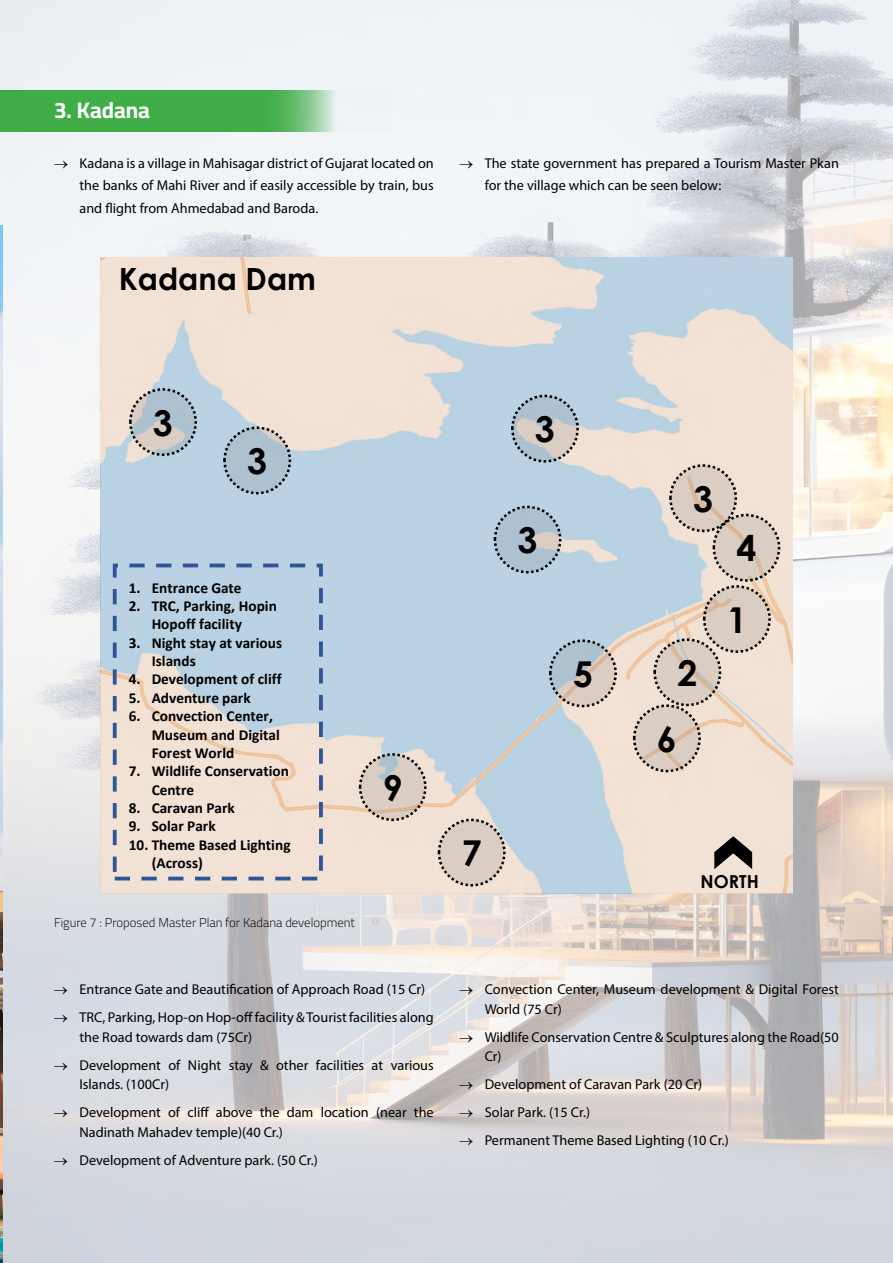
<style>
.page{position:relative;width:893px;height:1263px;background:#fff}
.page>*{position:absolute;margin:0;border:0;box-sizing:border-box;transform-origin:0 0}
.t1{font:700 35.55px "Century Gothic";color:#000}
.t2{font:700 30.6px "Century Gothic";color:#000}
.t3{font:22.5px "Cairo";color:#fff}
.t4{font:700 17.85px "Century Gothic";color:#000}
.t5{font:700 15.3px/18.3px "Calibri";color:#000}
.t6{font:14.25px/19.5px "Myriad Pro";color:#000}
.t7{font:12.75px "Cairo";color:#000}
</style>
<div class="page">
<img style="left:0;top:0;width:893px;height:1263px">
<img style="left:0;top:226px;width:3px;height:1037px">
<svg style="left:0;top:91px;width:391px;height:41px;background:#64bb6c"></svg>
<img style="left:101px;top:257px;width:691px;height:636px">
<div style="left:130px;top:389px;width:66px;height:66px;background:#7f7f7f;border-radius:50%;opacity:.2"></div>
<div style="left:129px;top:388px;width:68px;height:68px;border:3px dashed #000;border-radius:50%"></div>
<div style="left:224px;top:428px;width:66px;height:65px;background:#7f7f7f;border-radius:50%;opacity:.2"></div>
<div style="left:223px;top:426px;width:68px;height:68px;border:3px dashed #000;border-radius:50%"></div>
<div style="left:512px;top:396px;width:66px;height:65px;background:#7f7f7f;border-radius:50%;opacity:.2"></div>
<div style="left:511px;top:395px;width:68px;height:68px;border:3px dashed #000;border-radius:50%"></div>
<div style="left:495px;top:507px;width:65px;height:65px;background:#7f7f7f;border-radius:50%;opacity:.2"></div>
<div style="left:494px;top:506px;width:67px;height:67px;border:3px dashed #000;border-radius:50%"></div>
<div style="left:550px;top:641px;width:66px;height:65px;background:#7f7f7f;border-radius:50%;opacity:.2"></div>
<div style="left:549px;top:639px;width:68px;height:68px;border:3px dashed #000;border-radius:50%"></div>
<div style="left:634px;top:706px;width:66px;height:65px;background:#7f7f7f;border-radius:50%;opacity:.2"></div>
<div style="left:633px;top:704px;width:68px;height:68px;border:3px dashed #000;border-radius:50%"></div>
<div style="left:655px;top:640px;width:65px;height:65px;background:#7f7f7f;border-radius:50%;opacity:.2"></div>
<div style="left:653px;top:638px;width:68px;height:68px;border:3px dashed #000;border-radius:50%"></div>
<div style="left:704px;top:586px;width:66px;height:66px;background:#7f7f7f;border-radius:50%;opacity:.2"></div>
<div style="left:703px;top:585px;width:68px;height:68px;border:3px dashed #000;border-radius:50%"></div>
<div style="left:714px;top:515px;width:65px;height:65px;background:#7f7f7f;border-radius:50%;opacity:.2"></div>
<div style="left:712px;top:514px;width:68px;height:68px;border:3px dashed #000;border-radius:50%"></div>
<div style="left:670px;top:465px;width:66px;height:66px;background:#7f7f7f;border-radius:50%;opacity:.2"></div>
<div style="left:669px;top:464px;width:68px;height:68px;border:3px dashed #000;border-radius:50%"></div>
<div style="left:439px;top:820px;width:65px;height:65px;background:#dbcdc4;border-radius:50%"></div>
<div style="left:438px;top:818px;width:68px;height:68px;border:3px dashed #000;border-radius:50%"></div>
<div style="left:360px;top:754px;width:65px;height:66px;background:#7f7f7f;border-radius:50%;opacity:.2"></div>
<div style="left:359px;top:753px;width:68px;height:68px;border:3px dashed #000;border-radius:50%"></div>
<div style="left:113px;top:564px;width:210px;height:316px;border:4px dashed #2f5597"></div>
<svg style="left:713px;top:835px;width:40px;height:35px"></svg>
<h3 class="t3" style="left:54px;top:93px;width:98px">3. Kadana</h3>
<p class="t6" style="left:80px;top:151px;width:356px;line-height:22.5px;text-align:justify;text-indent:-26px">→ Kadana is a village in Mahisagar district of Gujarat located on the banks of Mahi River and if easily accessible by train, bus and flight from Ahmedabad and Baroda.</p>
<p class="t6" style="left:485px;top:151px;width:356px;line-height:22.5px;text-indent:-26px">→ The state government has prepared a Tourism Master Pkan for the village which can be seen below:</p>
<h2 class="t2" style="left:119px;top:256px;width:199px">Kadana Dam</h2>
<h1 class="t1" style="left:153px;top:396px;width:21px">3</h1>
<h1 class="t1" style="left:247px;top:434px;width:21px">3</h1>
<p class="t5" style="left:129px;top:578px;width:114px">1. Entrance Gate</p>
<p class="t5" style="left:152px;top:597px;width:127px;text-indent:-23px">2. TRC, Parking, Hopin<br>Hopoff facility</p>
<p class="t5" style="left:152px;top:633px;width:132px;text-indent:-23px">3. Night stay at various<br>Islands</p>
<p class="t5" style="left:129px;top:670px;width:154px">4. Development of cliff</p>
<p class="t5" style="left:129px;top:688px;width:124px">5. Adventure park</p>
<p class="t5" style="left:152px;top:707px;width:130px;text-indent:-23px">6. Convection Center,<br>Museum and Digital<br>Forest World</p>
<p class="t5" style="left:152px;top:762px;width:139px;text-indent:-23px">7. Wildlife Conservation<br>Centre</p>
<p class="t5" style="left:129px;top:798px;width:108px">8. Caravan Park</p>
<p class="t5" style="left:129px;top:817px;width:88px">9. Solar Park</p>
<p class="t5" style="left:152px;top:835px;width:140px;text-indent:-23px">10. Theme Based Lighting (Across)</p>
<p class="t7" style="left:54px;top:913px;width:302px">Figure 7 : Proposed Master Plan for Kadana development</p>
<h1 class="t1" style="left:383px;top:761px;width:21px">9</h1>
<p class="t6" style="left:54px;top:979px;width:373px">→ Entrance Gate and Beautification of Approach Road (15 Cr)</p>
<p class="t6" style="left:79px;top:1007px;width:356px;text-indent:-26px">→ TRC, Parking, Hop-on Hop-off facility &amp; Tourist facilities along the Road towards dam (75Cr)</p>
<p class="t6" style="left:79px;top:1055px;width:356px;text-indent:-26px">→ Development of Night stay &amp; other facilities at various<br>Islands. (100Cr)</p>
<p class="t6" style="left:79px;top:1102px;width:356px;text-indent:-26px">→ Development of cliff above the dam location (near the<br>Nadinath Mahadev temple)(40 Cr.)</p>
<p class="t6" style="left:54px;top:1150px;width:265px">→ Development of Adventure park. (50 Cr.)</p>
<h1 class="t1" style="left:535px;top:402px;width:21px">3</h1>
<h1 class="t1" style="left:518px;top:513px;width:21px">3</h1>
<h1 class="t1" style="left:573px;top:647px;width:21px">5</h1>
<h1 class="t1" style="left:462px;top:826px;width:21px">7</h1>
<h1 class="t1" style="left:693px;top:472px;width:21px">3</h1>
<h1 class="t1" style="left:736px;top:521px;width:21px">4</h1>
<h1 class="t1" style="left:677px;top:646px;width:21px">2</h1>
<h1 class="t1" style="left:657px;top:712px;width:21px">6</h1>
<h1 class="t1" style="left:727px;top:593px;width:21px">1</h1>
<p class="t4" style="left:700px;top:868px;width:60px">NORTH</p>
<p class="t6" style="left:485px;top:979px;width:356px;text-indent:-26px">→ Convection Center, Museum development &amp; Digital Forest<br>World (75 Cr)</p>
<p class="t6" style="left:485px;top:1027px;width:356px;text-indent:-26px">→ Wildlife Conservation Centre &amp; Sculptures along the Road(50<br>Cr)</p>
<p class="t6" style="left:459px;top:1074px;width:245px">→ Development of Caravan Park (20 Cr)</p>
<p class="t6" style="left:459px;top:1102px;width:132px">→ Solar Park. (15 Cr.)</p>
<p class="t6" style="left:459px;top:1130px;width:271px">→ Permanent Theme Based Lighting (10 Cr.)</p>
</div>
